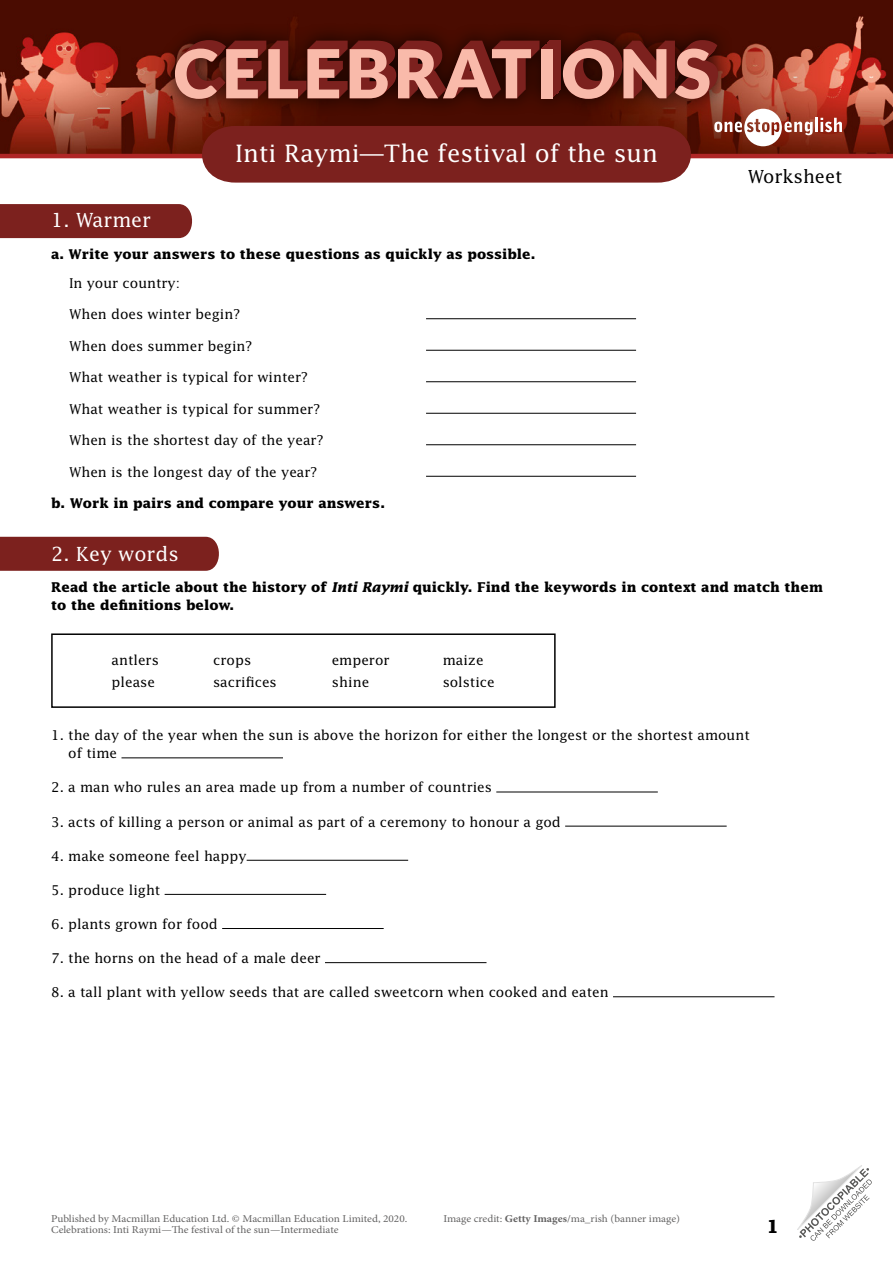
<style>
.page{position:relative;width:893px;height:1263px;background:#fff}
.page>*{position:absolute;margin:0;border:0;box-sizing:border-box;transform-origin:0 0}
.t1{font:24px "Lucida Std";color:#fff}
.TN___WS_-_Subheading{font:19.5px "Lucida Std";color:#fff}
.t2{font:18px "Lucida Std";color:#000}
.TN_-_Article_Pagenum{font:700 18px "Lucida Std";color:#000}
.WS_-_9pt_body{font:13.5px/18px "Lucida Std";color:#000}
.WS_-_9pt_rubric{font:700 13.5px/18px "Lucida Std";color:#000}
.t3{font:10.5px "Minion Pro";color:#646363;scale:1.08 1}
.s1{font-style:italic}
.s2{font-weight:700}
</style>
<div class="page">
<img style="left:0;top:0;width:893px;height:154px">
<div style="left:157px;top:22px;width:578px;height:95px;background:#000;opacity:.75"></div>
<div style="left:549px;top:41px;width:12px;height:49px;background:#7c211e"></div>
<div style="left:548px;top:41px;width:12px;height:50px;background:#7c211e"></div>
<div style="left:548px;top:42px;width:11px;height:50px;background:#7c211e"></div>
<div style="left:547px;top:43px;width:11px;height:49px;background:#7c211e"></div>
<div style="left:546px;top:44px;width:11px;height:49px;background:#7c211e"></div>
<div style="left:545px;top:45px;width:12px;height:49px;background:#7c211e"></div>
<div style="left:544px;top:46px;width:12px;height:49px;background:#7c211e"></div>
<div style="left:543px;top:47px;width:12px;height:49px;background:#7c211e"></div>
<div style="left:542px;top:47px;width:12px;height:50px;background:#7c211e"></div>
<svg style="left:552px;top:49px;width:1px;height:48px"></svg>
<svg style="left:175px;top:40px;width:365px;height:59px;background:#98554c"></svg>
<div style="left:541px;top:49px;width:11px;height:49px;background:#f9baaa"></div>
<svg style="left:563px;top:40px;width:155px;height:59px;background:#9d594f"></svg>
<svg style="left:714px;top:109px;width:99px;height:37px"></svg>
<hr style="left:815px;top:118px;width:3px;height:14px;background:#fff">
<svg style="left:820px;top:118px;width:22px;height:14px"></svg>
<svg style="left:797px;top:1165px;width:75px;height:76px"></svg>
<hr style="left:0;top:154px;width:893px;height:4px;background:#af2626">
<svg style="left:191px;top:126px;width:511px;height:57px;background:#802925"></svg>
<div style="left:0;top:537px;width:219px;height:34px;background:#7c211e"></div>
<div style="left:0;top:204px;width:192px;height:34px;background:#7c211e"></div>
<hr style="left:426px;top:318px;width:210px;height:1px;background:#000">
<hr style="left:426px;top:350px;width:210px;height:1px;background:#000">
<hr style="left:426px;top:381px;width:210px;height:1px;background:#000">
<hr style="left:426px;top:413px;width:210px;height:1px;background:#000">
<hr style="left:426px;top:444px;width:210px;height:1px;background:#000">
<hr style="left:426px;top:476px;width:210px;height:1px;background:#000">
<div style="left:51px;top:633px;width:505px;height:75px;border:2px solid #000"></div>
<hr style="left:121px;top:757px;width:162px;height:1px;background:#000">
<hr style="left:496px;top:792px;width:162px;height:1px;background:#000">
<hr style="left:565px;top:826px;width:162px;height:1px;background:#000">
<hr style="left:247px;top:860px;width:161px;height:1px;background:#000">
<hr style="left:165px;top:894px;width:161px;height:1px;background:#000">
<hr style="left:222px;top:928px;width:162px;height:1px;background:#000">
<hr style="left:325px;top:962px;width:161px;height:1px;background:#000">
<hr style="left:613px;top:996px;width:161px;height:1px;background:#000">
<h1 class="t1" style="left:235px;top:139px;width:424px">Inti Raymi—The festival of the sun</h1>
<h3 class="t2" style="left:748px;top:165px;width:96px">Worksheet</h3>
<p class="TN___WS_-_Subheading" style="left:51px;top:208px;width:102px">1. Warmer</p>
<p class="WS_-_9pt_rubric" style="left:51px;top:245px;width:486px">a. Write your answers to these questions as quickly as possible.</p>
<p class="WS_-_9pt_body" style="left:69px;top:273px;width:113px">In your country:</p>
<p class="WS_-_9pt_body" style="left:69px;top:305px;width:173px">When does winter begin?</p>
<p class="WS_-_9pt_body" style="left:69px;top:336px;width:185px">When does summer begin?</p>
<p class="WS_-_9pt_body" style="left:69px;top:368px;width:240px">What weather is typical for winter?</p>
<p class="WS_-_9pt_body" style="left:69px;top:399px;width:253px">What weather is typical for summer?</p>
<p class="WS_-_9pt_body" style="left:69px;top:431px;width:256px">When is the shortest day of the year?</p>
<p class="WS_-_9pt_body" style="left:69px;top:462px;width:250px">When is the longest day of the year?</p>
<p class="WS_-_9pt_rubric" style="left:51px;top:494px;width:335px">b. Work in pairs and compare your answers.</p>
<p class="TN___WS_-_Subheading" style="left:51px;top:542px;width:129px">2. Key words</p>
<p class="WS_-_9pt_rubric" style="left:51px;top:578px;width:773px">Read the article about the history of <span class="s1">Inti Raymi</span> quickly. Find the keywords in context and match them to the definitions below.</p>
<p class="WS_-_9pt_body" style="left:112px;top:650px;width:49px">antlers</p>
<p class="WS_-_9pt_body" style="left:213px;top:650px;width:39px">crops</p>
<p class="WS_-_9pt_body" style="left:332px;top:650px;width:59px">emperor</p>
<p class="WS_-_9pt_body" style="left:443px;top:650px;width:43px">maize</p>
<p class="WS_-_9pt_body" style="left:112px;top:673px;width:45px">please</p>
<p class="WS_-_9pt_body" style="left:213px;top:673px;width:65px">sacrifices</p>
<p class="WS_-_9pt_body" style="left:332px;top:673px;width:39px">shine</p>
<p class="WS_-_9pt_body" style="left:443px;top:673px;width:54px">solstice</p>
<p class="WS_-_9pt_body" style="left:68px;top:726px;width:683px;text-indent:-17px">1. the day of the year when the sun is above the horizon for either the longest or the shortest amount of time</p>
<p class="WS_-_9pt_body" style="left:51px;top:778px;width:442px">2. a man who rules an area made up from a number of countries</p>
<p class="WS_-_9pt_body" style="left:51px;top:812px;width:511px">3. acts of killing a person or animal as part of a ceremony to honour a god</p>
<p class="WS_-_9pt_body" style="left:51px;top:846px;width:197px">4. make someone feel happy</p>
<p class="WS_-_9pt_body" style="left:51px;top:880px;width:111px">5. produce light</p>
<p class="WS_-_9pt_body" style="left:51px;top:915px;width:168px">6. plants grown for food</p>
<p class="WS_-_9pt_body" style="left:51px;top:949px;width:271px">7. the horns on the head of a male deer</p>
<p class="WS_-_9pt_body" style="left:51px;top:983px;width:559px">8. a tall plant with yellow seeds that are called sweetcorn when cooked and eaten</p>
<p class="t3" style="left:51px;top:1212px;width:331px">Published by Macmillan Education Ltd. © Macmillan Education Limited, 2020.</p>
<p class="t3" style="left:443px;top:1212px;width:221px">Image credit: <span class="s2">Getty Images</span>/ma_rish (banner image)</p>
<p class="t3" style="left:51px;top:1222px;width:268px">Celebrations: Inti Raymi—The festival of the sun—Intermediate</p>
<p class="TN_-_Article_Pagenum" style="left:766px;top:1215px;width:14px">1</p>
</div>
